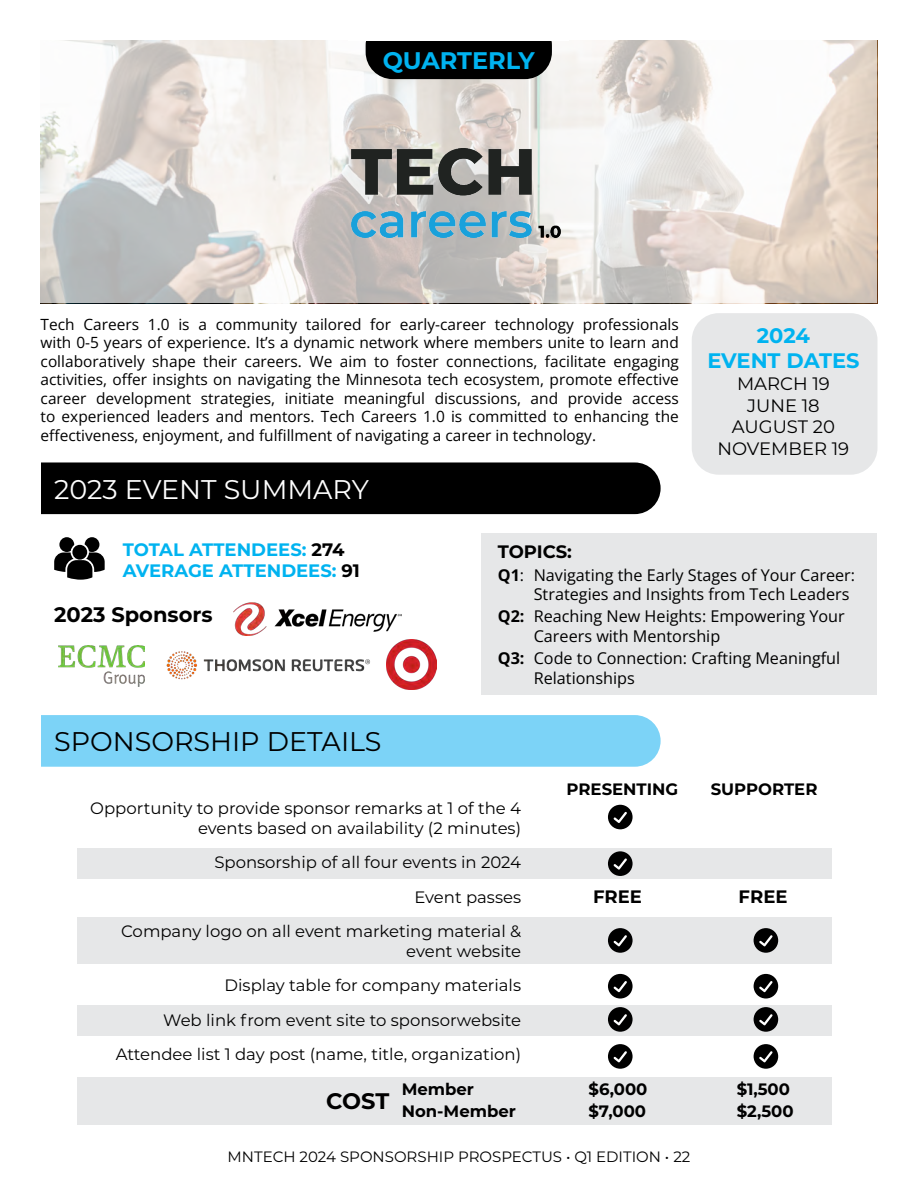
<style>
.page{position:relative;width:918px;height:1188px;background:#fff}
.page>*{position:absolute;margin:0;border:0;box-sizing:border-box;transform-origin:0 0}
.t1{font:27px "Montserrat";color:#000}
.t2{font:27px "Montserrat";color:#fff}
.t3{font:700 24px "Montserrat";color:#00b3f0}
.t4{font:700 22.5px "Montserrat";color:#000}
.t5{font:700 21px/25.2px "Montserrat";letter-spacing:-.005em;color:#00b3f0;text-align:center}
.t6{font:700 21px "Montserrat";color:#000}
.t7{font:700 18px/21.6px "Montserrat";color:#00b3f0}
.t8{font:18px/21.6px "Montserrat";color:#000;text-align:center}
.t9{font:700 18px "Montserrat";color:#000}
.t10{font:16.5px/34.5px "Montserrat";color:#000;text-align:right}
.t11{font:700 16.5px/22.5px "Montserrat";color:#000}
.t12{font:16.2px/19.5px "Open Sans";color:#000}
.t13{font:15.45px/18.6px "Open Sans";color:#000;text-align:justify}
.t14{font:15px "Montserrat";color:#000}
.s1{color:#000}
</style>
<div class="page">
<svg style="left:40px;top:40px;width:837px;height:263px"></svg>
<div style="left:692px;top:313px;width:185px;height:162px;background:#e6e7e8;border-radius:27px"></div>
<div style="left:366px;top:18px;width:186px;height:61px;background:#000;border-radius:27px"></div>
<div style="left:349px;top:3px;width:220px;height:38px;background:#fff"></div>
<img style="left:387px;top:640px;width:50px;height:50px">
<img style="left:234px;top:602px;width:167px;height:33px">
<div style="left:481px;top:533px;width:396px;height:162px;background:#e6e7e8"></div>
<div style="left:77px;top:848px;width:755px;height:31px;background:#e6e7e8"></div>
<div style="left:77px;top:1006px;width:755px;height:30px;background:#e6e7e8"></div>
<div style="left:77px;top:1077px;width:755px;height:48px;background:#e6e7e8"></div>
<div style="left:77px;top:917px;width:755px;height:47px;background:#e6e7e8"></div>
<img style="left:166px;top:651px;width:221px;height:29px">
<svg style="left:54px;top:537px;width:51px;height:43px"></svg>
<div style="left:8px;top:462px;width:653px;height:52px;background:#000;border-radius:26px"></div>
<div style="left:8px;top:715px;width:653px;height:52px;background:#7cd3f7;border-radius:26px"></div>
<div style="left:0;top:456px;width:41px;height:71px;background:#fff"></div>
<div style="left:0;top:711px;width:41px;height:62px;background:#fff"></div>
<div style="left:608px;top:805px;width:25px;height:24px;background:#000;border-radius:50%"></div>
<svg style="left:614px;top:812px;width:13px;height:11px"></svg>
<div style="left:608px;top:851px;width:25px;height:25px;background:#000;border-radius:50%"></div>
<svg style="left:614px;top:858px;width:13px;height:12px"></svg>
<div style="left:608px;top:928px;width:25px;height:25px;background:#000;border-radius:50%"></div>
<svg style="left:614px;top:935px;width:13px;height:11px"></svg>
<div style="left:754px;top:928px;width:24px;height:25px;background:#000;border-radius:50%"></div>
<svg style="left:759px;top:935px;width:14px;height:11px"></svg>
<div style="left:608px;top:974px;width:25px;height:25px;background:#000;border-radius:50%"></div>
<svg style="left:614px;top:981px;width:13px;height:11px"></svg>
<div style="left:754px;top:974px;width:24px;height:25px;background:#000;border-radius:50%"></div>
<svg style="left:759px;top:981px;width:14px;height:11px"></svg>
<div style="left:608px;top:1007px;width:25px;height:25px;background:#000;border-radius:50%"></div>
<svg style="left:614px;top:1014px;width:13px;height:11px"></svg>
<div style="left:754px;top:1007px;width:24px;height:25px;background:#000;border-radius:50%"></div>
<svg style="left:759px;top:1014px;width:14px;height:11px"></svg>
<div style="left:608px;top:1044px;width:25px;height:25px;background:#000;border-radius:50%"></div>
<svg style="left:614px;top:1051px;width:13px;height:11px"></svg>
<div style="left:754px;top:1044px;width:24px;height:25px;background:#000;border-radius:50%"></div>
<svg style="left:759px;top:1051px;width:14px;height:11px"></svg>
<img style="left:59px;top:645px;width:86px;height:41px">
<img style="left:352px;top:148px;width:209px;height:90px">
<h2 class="t3" style="left:383px;top:43px;width:154px">QUARTERLY</h2>
<p class="t13" style="left:41px;top:314px;width:640px">Tech Careers 1.0 is a community tailored for early-career technology professionals with 0-5 years of experience. It’s a dynamic network where members unite to learn and collaboratively shape their careers. We aim to foster connections, facilitate engaging activities, offer insights on navigating the Minnesota tech ecosystem, promote effective career development strategies, initiate meaningful discussions, and provide access to experienced leaders and mentors. Tech Careers 1.0 is committed to enhancing the effectiveness, enjoyment, and fulfillment of navigating a career in technology.</p>
<h1 class="t2" style="left:54px;top:471px;width:316px">2023 EVENT SUMMARY</h1>
<h3 class="t5" style="left:707px;top:322px;width:154px">2024<br>EVENT DATES</h3>
<p class="t8" style="left:718px;top:372px;width:133px">MARCH 19<br>JUNE 18<br>AUGUST 20<br>NOVEMBER 19</p>
<p class="t7" style="left:123px;top:538px;width:239px">TOTAL ATTENDEES: <span class="s1">274<br></span>AVERAGE ATTENDEES: <span class="s1">91</span></p>
<h3 class="t6" style="left:54px;top:599px;width:160px">2023 Sponsors</h3>
<h1 class="t1" style="left:54px;top:723px;width:329px">SPONSORSHIP DETAILS</h1>
<p class="t9" style="left:498px;top:539px;width:76px">TOPICS:</p>
<p class="t12" style="left:534px;top:565px;width:323px;text-indent:-36px">Q1: Navigating the Early Stages of Your Career:<br>Strategies and Insights from Tech Leaders</p>
<p class="t12" style="left:534px;top:606px;width:313px;text-indent:-36px">Q2: Reaching New Heights: Empowering Your<br>Careers with Mentorship</p>
<p class="t12" style="left:534px;top:648px;width:308px;text-indent:-36px">Q3: Code to Connection: Crafting Meaningful<br>Relationships</p>
<p class="t11" style="left:567px;top:777px;width:113px">PRESENTING</p>
<p class="t11" style="left:711px;top:777px;width:108px">SUPPORTER</p>
<p class="t10" style="left:90px;top:798px;width:432px;line-height:19.5px">Opportunity to provide sponsor remarks at 1 of the 4 events based on availability (2 minutes)</p>
<p class="t10" style="left:121px;top:845px;width:401px">Sponsorship of all four events in 2024<br>Event passes<br>Company logo on all event marketing material &amp;</p>
<p class="t10" style="left:116px;top:933px;width:407px">event website<br>Display table for company materials<br>Web link from event site to sponsorwebsite Attendee list 1 day post (name, title, organization)</p>
<p class="t9" style="left:593px;top:884px;width:50px">FREE</p>
<p class="t9" style="left:739px;top:884px;width:50px">FREE</p>
<h3 class="t4" style="left:326px;top:1085px;width:65px">COST</h3>
<p class="t11" style="left:402px;top:1077px;width:116px">Member<br>Non-Member</p>
<p class="t11" style="left:589px;top:1077px;width:60px">$6,000 $7,000</p>
<p class="t11" style="left:737px;top:1077px;width:58px">$1,500 $2,500</p>
<p class="t14" style="left:228px;top:1146px;width:464px">MNTECH 2024 SPONSORSHIP PROSPECTUS • Q1 EDITION • 22</p>
</div>
